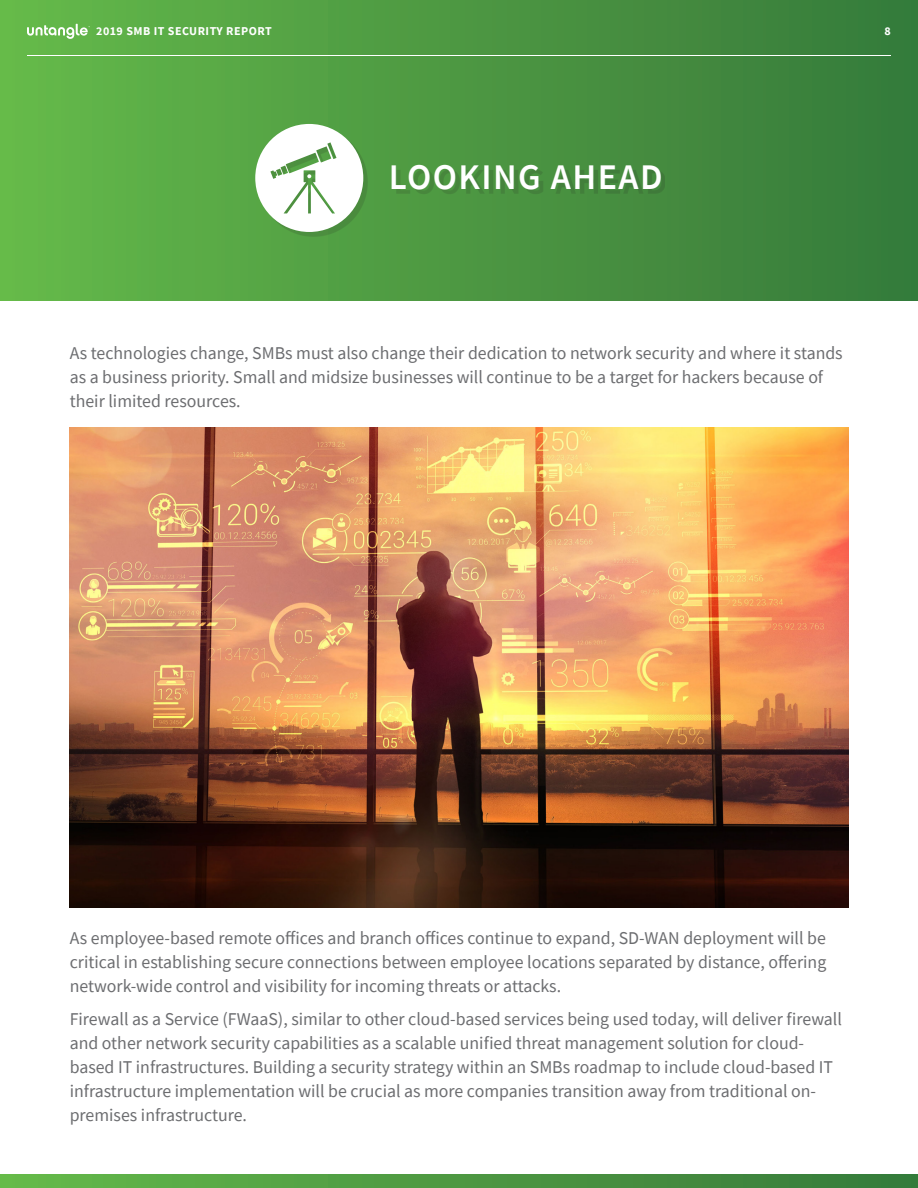
<style>
.page{position:relative;width:918px;height:1188px;background:#fff}
.page>*{position:absolute;margin:0;border:0;box-sizing:border-box;transform-origin:0 0}
.t1{font:600 36px "Source Sans Pro";letter-spacing:.04em;color:#fff}
.t2{font:18px/24px "Source Sans Pro";color:#6c6d70}
.t3{font:700 12px "Source Sans Pro";letter-spacing:.04em;color:#fff}
</style>
<div class="page">
<div style="left:0;top:0;width:918px;height:300px;background:linear-gradient(to right,#65b94a,#35793b)"></div>
<svg style="left:0;top:1174px;width:918px;height:14px;background:#4d9942"></svg>
<hr style="left:27px;top:55px;width:864px;height:1px;background:#fff">
<svg style="left:27px;top:24px;width:63px;height:15px"></svg>
<div style="left:260px;top:128px;width:405px;height:108px;background:#231f20;opacity:.15"></div>
<svg style="left:255px;top:124px;width:108px;height:108px"></svg>
<img style="left:70px;top:428px;width:778px;height:480px">
<p class="t3" style="left:96px;top:23px;width:177px">2019 SMB IT SECURITY REPORT</p>
<p class="t3" style="left:885px;top:23px;width:8px">8</p>
<p class="t1" style="left:389px;top:154px;width:275px">LOOKING AHEAD</p>
<p class="t2" style="left:70px;top:341px;width:775px">As technologies change, SMBs must also change their dedication to network security and where it stands as a business priority. Small and midsize businesses will continue to be a target for hackers because of their limited resources.</p>
<p class="t2" style="left:70px;top:926px;width:758px;text-align:justify">As employee-based remote offices and branch offices continue to expand, SD-WAN deployment will be critical in establishing secure connections between employee locations separated by distance, offering network-wide control and visibility for incoming threats or attacks.</p>
<p class="t2" style="left:70px;top:1007px;width:774px">Firewall as a Service (FWaaS), similar to other cloud-based services being used today, will deliver firewall and other network security capabilities as a scalable unified threat management solution for cloud&shy;based IT infrastructures. Building a security strategy within an SMBs roadmap to include cloud-based IT infrastructure implementation will be crucial as more companies transition away from traditional on&shy;premises infrastructure.</p>
</div>
